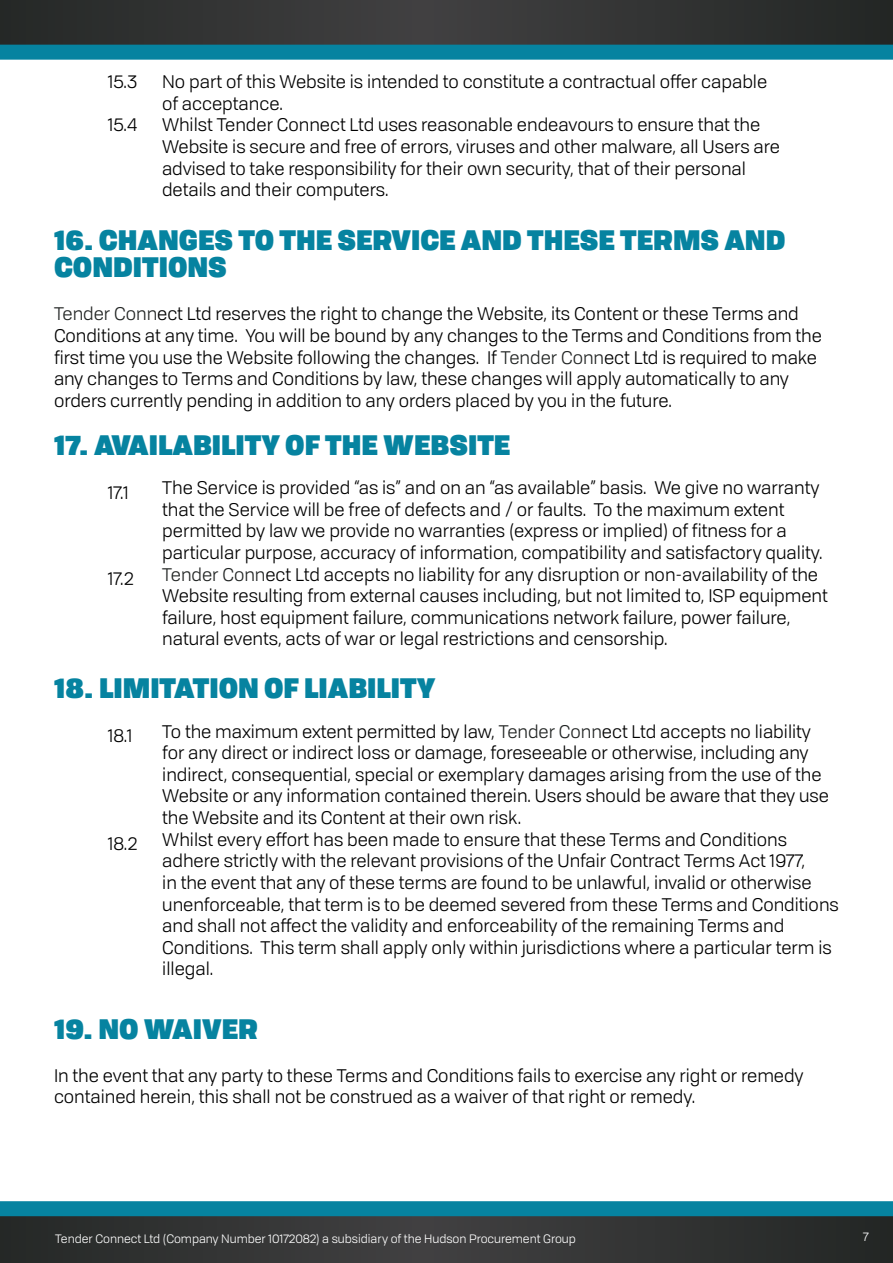
<style>
.page{position:relative;width:893px;height:1263px;background:#fff}
.page>*{position:absolute;margin:0;border:0;box-sizing:border-box;transform-origin:0 0}
.t1{font:900 27px "Tofino";color:#0683a0}
.t2{font:18px/21.6px "Tofino";color:#000}
.t3{font:12px "Tofino";color:#fff}
.s1{color:#222524}
</style>
<div class="page">
<svg style="left:0;top:0;width:893px;height:45px;background:#323434"></svg>
<svg style="left:0;top:1216px;width:893px;height:47px;background:#323433"></svg>
<div style="left:0;top:45px;width:893px;height:15px;background:#0683a0"></div>
<div style="left:0;top:1201px;width:893px;height:15px;background:#0683a0"></div>
<p class="t2" style="left:108px;top:70px;width:31px">15.3</p>
<p class="t2" style="left:162px;top:70px;width:607px">No part of this Website is intended to constitute a contractual offer capable of acceptance.</p>
<p class="t2" style="left:108px;top:113px;width:31px">15.4</p>
<p class="t2" style="left:162px;top:113px;width:619px">Whilst Tender Connect Ltd uses reasonable endeavours to ensure that the Website is secure and free of errors, viruses and other malware, all Users are advised to take responsibility for their own security, that of their personal details and their computers.</p>
<h1 class="t1" style="left:54px;top:216px;width:104px">16. CHANGES</h1>
<h1 class="t1" style="left:238px;top:216px;width:188px">TO THE SERVICE</h1>
<h1 class="t1" style="left:461px;top:216px;width:22px">AND</h1>
<h1 class="t1" style="left:527px;top:216px;width:54px">THESE</h1>
<h1 class="t1" style="left:620px;top:216px;width:38px">TERMS</h1>
<h1 class="t1" style="left:724px;top:216px;width:22px">AND</h1>
<h1 class="t1" style="left:54px;top:243px;width:37px">CONDITIONS</h1>
<p class="t2" style="left:54px;top:302px;width:769px"><span class="s1">Tender Conn</span>ect Ltd reserves the right to change the Website, its Content or these Terms and Conditions at any time. You will be bound by any changes to the Terms and Conditions from the first time you use the Website following the changes. If <span class="s1">Tender Conn</span>ect Ltd is required to make any changes to Terms and Conditions by law, these changes will apply automatically to any orders currently pending in addition to any orders placed by you in the future.</p>
<h1 class="t1" style="left:54px;top:421px;width:377px">17. AVAI LABI LITY OF THE WEBSITE</h1>
<p class="t2" style="left:108px;top:480px;width:23px">17.1</p>
<p class="t2" style="left:162px;top:476px;width:667px">The Service is provided “as is” and on an “as available” basis. We give no warranty that the Service will be free of defects and / or faults. To the maximum extent permitted by law we provide no warranties (express or implied) of fitness for a particular purpose, accuracy of information, compatibility and satisfactory quality.<br><span class="s1">Tender Conn</span>ect Ltd accepts no liability for any disruption or non-availability of the Website resulting from external causes including, but not limited to, ISP equipment failure, host equipment failure, communications network failure, power failure, natural events, acts of war or legal restrictions and censorship.</p>
<p class="t2" style="left:108px;top:566px;width:27px">17.2</p>
<h1 class="t1" style="left:54px;top:664px;width:62px">18. LIMITATION</h1>
<h1 class="t1" style="left:264px;top:664px;width:55px">OF LIABI</h1>
<h1 class="t1" style="left:377px;top:664px;width:60px">LITY</h1>
<p class="t2" style="left:108px;top:723px;width:26px">18.1</p>
<p class="t2" style="left:162px;top:719px;width:678px">To the maximum extent permitted by law, <span class="s1">Tender Conn</span>ect Ltd accepts no liability<br>for any direct or indirect loss or damage, foreseeable or otherwise, including any indirect, consequential, special or exemplary damages arising from the use of the Website or any information contained therein. Users should be aware that they use the Website and its Content at their own risk.<br>Whilst every effort has been made to ensure that these Terms and Conditions adhere strictly with the relevant provisions of the Unfair Contract Terms Act 1977,<br>in the event that any of these terms are found to be unlawful, invalid or otherwise unenforceable, that term is to be deemed severed from these Terms and Conditions and shall not affect the validity and enforceability of the remaining Terms and Conditions. This term shall apply only within jurisdictions where a particular term is illegal.</p>
<p class="t2" style="left:108px;top:831px;width:31px">18.2</p>
<h1 class="t1" style="left:54px;top:1004px;width:186px">19. NO WAIVER</h1>
<p class="t2" style="left:54px;top:1063px;width:751px">In the event that any party to these Terms and Conditions fails to exercise any right or remedy contained herein, this shall not be construed as a waiver of that right or remedy.</p>
<p class="t3" style="left:55px;top:1230px;width:522px">Tender Connect Ltd (Company Number 10172082) a subsidiary of the Hudson Procurement Group</p>
<p class="t3" style="left:863px;top:1228px;width:7px">7</p>
</div>
